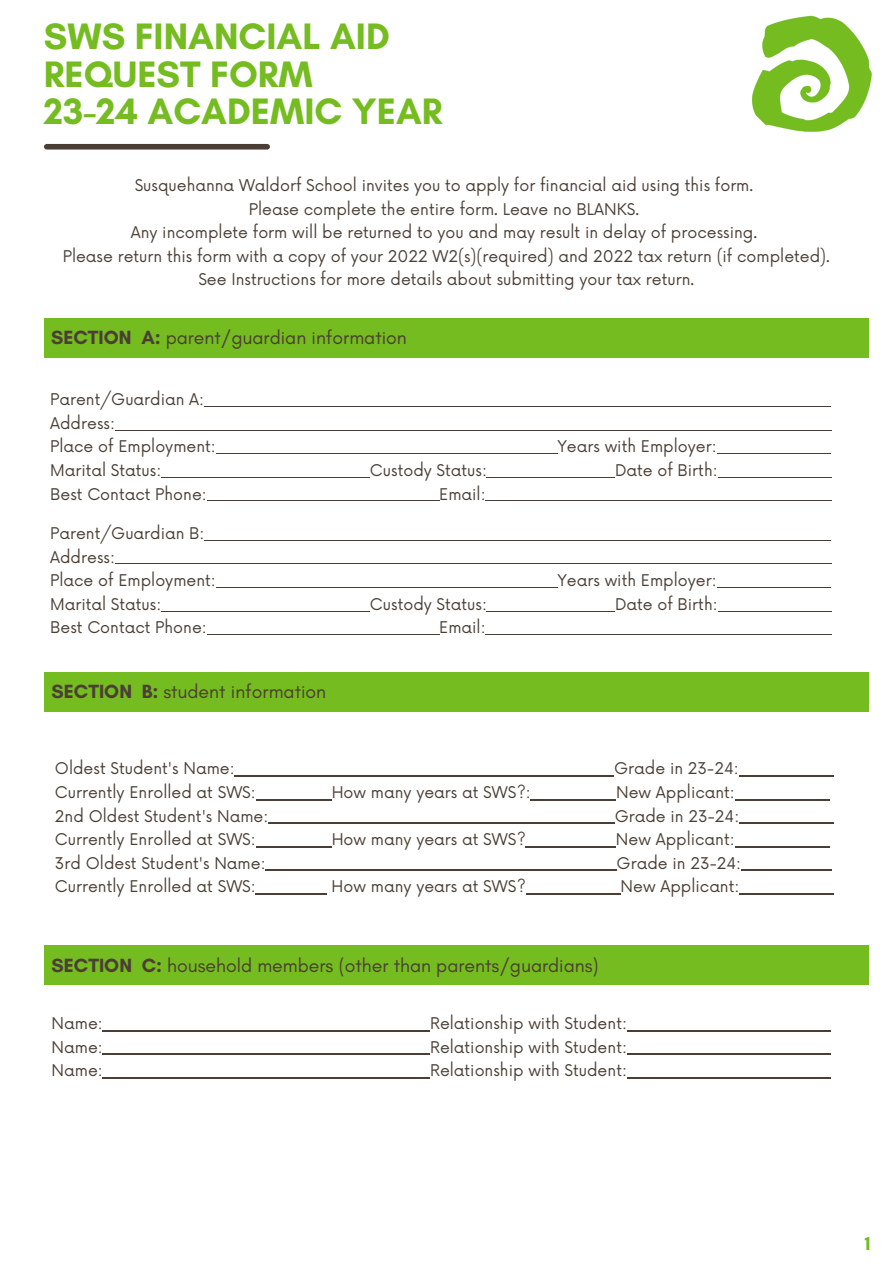
<style>
.page{position:relative;width:893px;height:1264px;background:#fff}
.page>*{position:absolute;margin:0;border:0;box-sizing:border-box;transform-origin:0 0}
.t1{font:700 37.5px/37px "Glacial Indifference";color:#74bc1f}
.t2{font:19.5px "Glacial Indifference";color:#4b3f35}
.t3{font:700 19.5px "Glacial Indifference";color:#74bc1f}
.t4{font:15.75px/23.5px "Now";color:#4b3f35}
.s1{font-weight:700}
</style>
<div class="page">
<div style="left:47px;top:144px;width:220px;height:5px;background:#4b3f35"></div>
<div style="left:44px;top:672px;width:824px;height:39px;background:#74bc1f"></div>
<img style="left:752px;top:15px;width:119px;height:117px">
<div style="left:44px;top:945px;width:824px;height:40px;background:#74bc1f"></div>
<div style="left:44px;top:319px;width:824px;height:39px;background:#74bc1f"></div>
<hr style="left:103px;top:1030px;width:327px;height:1px;background:#4b3f35">
<hr style="left:627px;top:1030px;width:203px;height:1px;background:#4b3f35">
<hr style="left:103px;top:1053px;width:327px;height:1px;background:#4b3f35">
<hr style="left:627px;top:1053px;width:203px;height:1px;background:#4b3f35">
<hr style="left:103px;top:1077px;width:327px;height:1px;background:#4b3f35">
<hr style="left:627px;top:1077px;width:203px;height:1px;background:#4b3f35">
<hr style="left:204px;top:406px;width:626px;height:1px;background:#4b3f35">
<hr style="left:115px;top:429px;width:716px;height:1px;background:#4b3f35">
<hr style="left:216px;top:453px;width:341px;height:1px;background:#4b3f35">
<hr style="left:716px;top:453px;width:114px;height:1px;background:#4b3f35">
<hr style="left:161px;top:477px;width:209px;height:1px;background:#4b3f35">
<hr style="left:487px;top:477px;width:128px;height:1px;background:#4b3f35">
<hr style="left:717px;top:477px;width:114px;height:1px;background:#4b3f35">
<hr style="left:207px;top:500px;width:232px;height:1px;background:#4b3f35">
<hr style="left:485px;top:500px;width:346px;height:1px;background:#4b3f35">
<hr style="left:204px;top:540px;width:626px;height:1px;background:#4b3f35">
<hr style="left:115px;top:563px;width:716px;height:1px;background:#4b3f35">
<hr style="left:216px;top:587px;width:341px;height:1px;background:#4b3f35">
<hr style="left:716px;top:587px;width:114px;height:1px;background:#4b3f35">
<hr style="left:161px;top:610px;width:209px;height:1px;background:#4b3f35">
<hr style="left:487px;top:610px;width:128px;height:1px;background:#4b3f35">
<hr style="left:717px;top:610px;width:114px;height:1px;background:#4b3f35">
<hr style="left:207px;top:634px;width:232px;height:1px;background:#4b3f35">
<hr style="left:485px;top:634px;width:346px;height:1px;background:#4b3f35">
<hr style="left:235px;top:775px;width:379px;height:1px;background:#4b3f35">
<hr style="left:738px;top:775px;width:95px;height:1px;background:#4b3f35">
<hr style="left:256px;top:799px;width:75px;height:1px;background:#4b3f35">
<hr style="left:530px;top:799px;width:86px;height:1px;background:#4b3f35">
<hr style="left:734px;top:799px;width:95px;height:1px;background:#4b3f35">
<hr style="left:268px;top:822px;width:346px;height:1px;background:#4b3f35">
<hr style="left:739px;top:822px;width:95px;height:1px;background:#4b3f35">
<hr style="left:256px;top:846px;width:75px;height:1px;background:#4b3f35">
<hr style="left:525px;top:846px;width:91px;height:1px;background:#4b3f35">
<hr style="left:734px;top:846px;width:95px;height:1px;background:#4b3f35">
<hr style="left:265px;top:869px;width:351px;height:2px;background:#4b3f35">
<hr style="left:741px;top:869px;width:90px;height:2px;background:#4b3f35">
<hr style="left:256px;top:893px;width:71px;height:1px;background:#4b3f35">
<hr style="left:525px;top:893px;width:95px;height:1px;background:#4b3f35">
<hr style="left:739px;top:893px;width:95px;height:1px;background:#4b3f35">
<h1 class="t1" style="left:44px;top:18px;width:400px">SWS FINANCIAL AID<br>REQUEST FORM<br>23-24 ACADEMIC YEAR</h1>
<p class="t4" style="left:63px;top:174px;width:768px;text-align:center">Susquehanna Waldorf School invites you to apply for financial aid using this form.<br>Please complete the entire form. Leave no BLANKS.<br>Any incomplete form will be returned to you and may result in delay of processing.<br>Please return this form with a copy of your 2022 W2(s)(required) and 2022 tax return (if completed).<br>See Instructions for more details about submitting your tax return.</p>
<p class="t2" style="left:51px;top:325px;width:357px"><span class="s1">SECTION A:</span> parent/guardian information</p>
<p class="t4" style="left:50px;top:388px;width:167px">Parent/Guardian A:<br>Address:<br>Place of Employment:</p>
<p class="t4" style="left:557px;top:435px;width:161px">Years with Employer:</p>
<p class="t4" style="left:50px;top:459px;width:112px">Marital Status:</p>
<p class="t4" style="left:370px;top:459px;width:118px">Custody Status:</p>
<p class="t4" style="left:615px;top:459px;width:104px">Date of Birth:</p>
<p class="t4" style="left:50px;top:483px;width:158px">Best Contact Phone:</p>
<p class="t4" style="left:439px;top:483px;width:48px">Email:</p>
<p class="t4" style="left:50px;top:522px;width:167px">Parent/Guardian B:<br>Address:<br>Place of Employment:</p>
<p class="t4" style="left:557px;top:569px;width:161px">Years with Employer:</p>
<p class="t4" style="left:50px;top:593px;width:112px">Marital Status:</p>
<p class="t4" style="left:370px;top:593px;width:118px">Custody Status:</p>
<p class="t4" style="left:615px;top:593px;width:104px">Date of Birth:</p>
<p class="t4" style="left:50px;top:616px;width:158px">Best Contact Phone:</p>
<p class="t4" style="left:439px;top:616px;width:48px">Email:</p>
<p class="t2" style="left:52px;top:680px;width:276px"><span class="s1">SECTION B:</span> student information</p>
<p class="t4" style="left:55px;top:757px;width:181px">Oldest Student's Name:</p>
<p class="t4" style="left:614px;top:757px;width:126px">Grade in 23-24:</p>
<p class="t4" style="left:55px;top:781px;width:202px">Currently Enrolled at SWS:</p>
<p class="t4" style="left:331px;top:781px;width:200px">How many years at SWS?:</p>
<p class="t4" style="left:616px;top:781px;width:120px">New Applicant:</p>
<p class="t4" style="left:55px;top:804px;width:215px">2nd Oldest Student's Name:</p>
<p class="t4" style="left:614px;top:804px;width:126px">Grade in 23-24:</p>
<p class="t4" style="left:55px;top:828px;width:202px">Currently Enrolled at SWS:</p>
<p class="t4" style="left:331px;top:828px;width:196px">How many years at SWS?</p>
<p class="t4" style="left:616px;top:828px;width:120px">New Applicant:</p>
<p class="t4" style="left:55px;top:852px;width:212px">3rd Oldest Student's Name:</p>
<p class="t4" style="left:616px;top:852px;width:126px">Grade in 23-24:</p>
<p class="t4" style="left:55px;top:875px;width:202px">Currently Enrolled at SWS:</p>
<p class="t4" style="left:331px;top:875px;width:196px">How many years at SWS?</p>
<p class="t4" style="left:620px;top:875px;width:120px">New Applicant:</p>
<p class="t2" style="left:52px;top:953px;width:548px"><span class="s1">SECTION C:</span> household members (other than parents/guardians)</p>
<p class="t4" style="left:52px;top:1012px;width:53px">Name:</p>
<p class="t4" style="left:430px;top:1012px;width:198px">Relationship with Student:</p>
<p class="t4" style="left:52px;top:1036px;width:53px">Name:</p>
<p class="t4" style="left:430px;top:1036px;width:198px">Relationship with Student:</p>
<p class="t4" style="left:52px;top:1059px;width:53px">Name:</p>
<p class="t4" style="left:430px;top:1059px;width:198px">Relationship with Student:</p>
<p class="t3" style="left:864px;top:1231px;width:7px">1</p>
</div>
